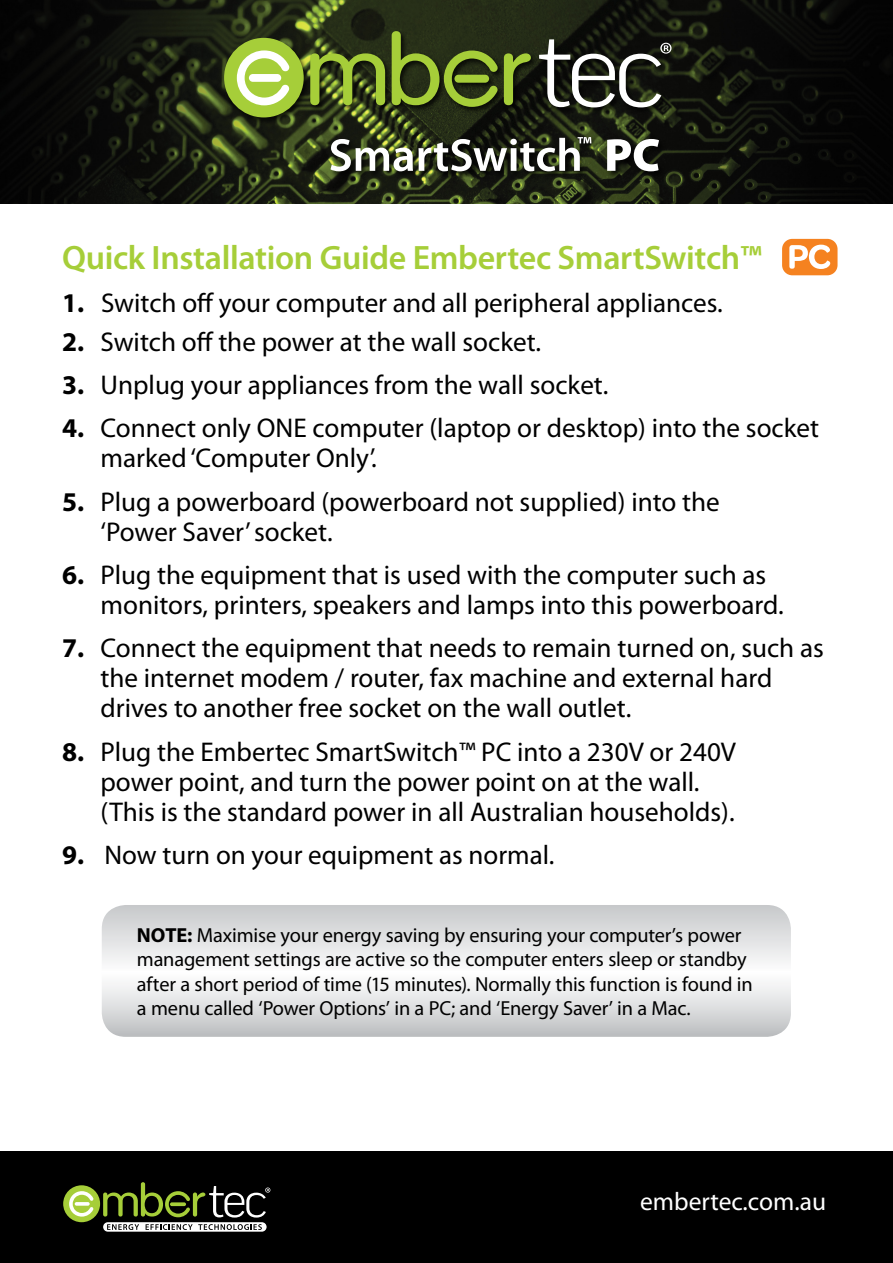
<style>
.page{position:relative;width:893px;height:1263px;background:#fff}
.page>*{position:absolute;margin:0;border:0;box-sizing:border-box;transform-origin:0 0}
.t1{font:600 33.9px "Myriad Pro";letter-spacing:-.01em;color:#a6ce39}
.t2{font:27.15px/30px "Myriad Pro";color:#000}
.t3{font:27px "Myriad Pro";color:#000}
.t4{font:25.5px "Myriad Pro";color:#fff}
.t5{font:20.4px/24.5px "Myriad Pro";letter-spacing:-.01em;color:#000}
.s1{font-weight:700}
</style>
<div class="page">
<img style="left:0;top:0;width:893px;height:203px">
<svg style="left:102px;top:905px;width:689px;height:132px"></svg>
<div style="left:782px;top:239px;width:55px;height:36px;background:#f58220;border-radius:10px"></div>
<svg style="left:789px;top:245px;width:41px;height:24px"></svg>
<div style="left:223px;top:30px;width:456px;height:149px;background:#000;opacity:.75"></div>
<div style="left:224px;top:38px;width:80px;height:79px;background:#a6ce39;border-radius:50%"></div>
<svg style="left:237px;top:50px;width:53px;height:55px"></svg>
<div style="left:249px;top:74px;width:32px;height:8px;background:#fff;border-radius:4px"></div>
<svg style="left:310px;top:53px;width:75px;height:52px;background:#667d28"></svg>
<svg style="left:392px;top:31px;width:106px;height:76px;background:#4f6221"></svg>
<svg style="left:504px;top:53px;width:27px;height:52px"></svg>
<svg style="left:539px;top:39px;width:132px;height:68px"></svg>
<svg style="left:607px;top:139px;width:52px;height:32px"></svg>
<svg style="left:330px;top:137px;width:261px;height:34px"></svg>
<div style="left:0;top:1152px;width:893px;height:111px;background:#000"></div>
<div style="left:103px;top:1222px;width:164px;height:10px;background:#fff;border-radius:5px"></div>
<div style="left:63px;top:1185px;width:37px;height:37px;background:#a6ce39;border-radius:50%"></div>
<svg style="left:69px;top:1191px;width:25px;height:25px"></svg>
<svg style="left:75px;top:1202px;width:15px;height:4px"></svg>
<svg style="left:103px;top:1182px;width:167px;height:35px"></svg>
<svg style="left:107px;top:1224px;width:32px;height:6px"></svg>
<svg style="left:146px;top:1224px;width:116px;height:6px"></svg>
<p class="t1" style="left:62px;top:236px;width:701px">Quick Installation Guide Embertec SmartSwitch™</p>
<p class="t2" style="left:62px;top:288px;width:662px"><span class="s1">1.</span> Switch off your computer and all peripheral appliances.</p>
<p class="t2" style="left:62px;top:326px;width:481px"><span class="s1">2.</span> Switch off the power at the wall socket.</p>
<p class="t2" style="left:62px;top:369px;width:548px"><span class="s1">3.</span> Unplug your appliances from the wall socket.</p>
<p class="t2" style="left:100px;top:413px;width:720px;text-indent:-38px"><span class="s1">4.</span> Connect only ONE computer (laptop or desktop) into the socket marked ‘Computer Only’.</p>
<p class="t2" style="left:101px;top:486px;width:621px;text-indent:-38px"><span class="s1">5.</span> Plug a powerboard (powerboard not supplied) into the ‘Power Saver’ socket.</p>
<p class="t2" style="left:101px;top:559px;width:685px;text-indent:-38px"><span class="s1">6.</span> Plug the equipment that is used with the computer such as monitors, printers, speakers and lamps into this powerboard.</p>
<p class="t2" style="left:101px;top:633px;width:725px;text-indent:-38px"><span class="s1">7.</span> Connect the equipment that needs to remain turned on, such as the internet modem / router, fax machine and external hard drives to another free socket on the wall outlet.</p>
<p class="t2" style="left:101px;top:736px;width:637px;text-indent:-38px"><span class="s1">8.</span> Plug the Embertec SmartSwitch™ PC into a 230V or 240V power point, and turn the power point on at the wall. (This is the standard power in all Australian households).</p>
<p class="t3" style="left:62px;top:838px;width:494px"><span class="s1">9.</span> Now turn on your equipment as normal.</p>
<p class="t5" style="left:137px;top:922px;width:617px"><span class="s1">NOTE:</span> Maximise your energy saving by ensuring your computer’s power management settings are active so the computer enters sleep or standby after a short period of time (15 minutes). Normally this function is found in a menu called ‘Power Options’ in a PC; and ‘Energy Saver’ in a Mac.</p>
<p class="t4" style="left:640px;top:1186px;width:187px">embertec.com.au</p>
</div>
